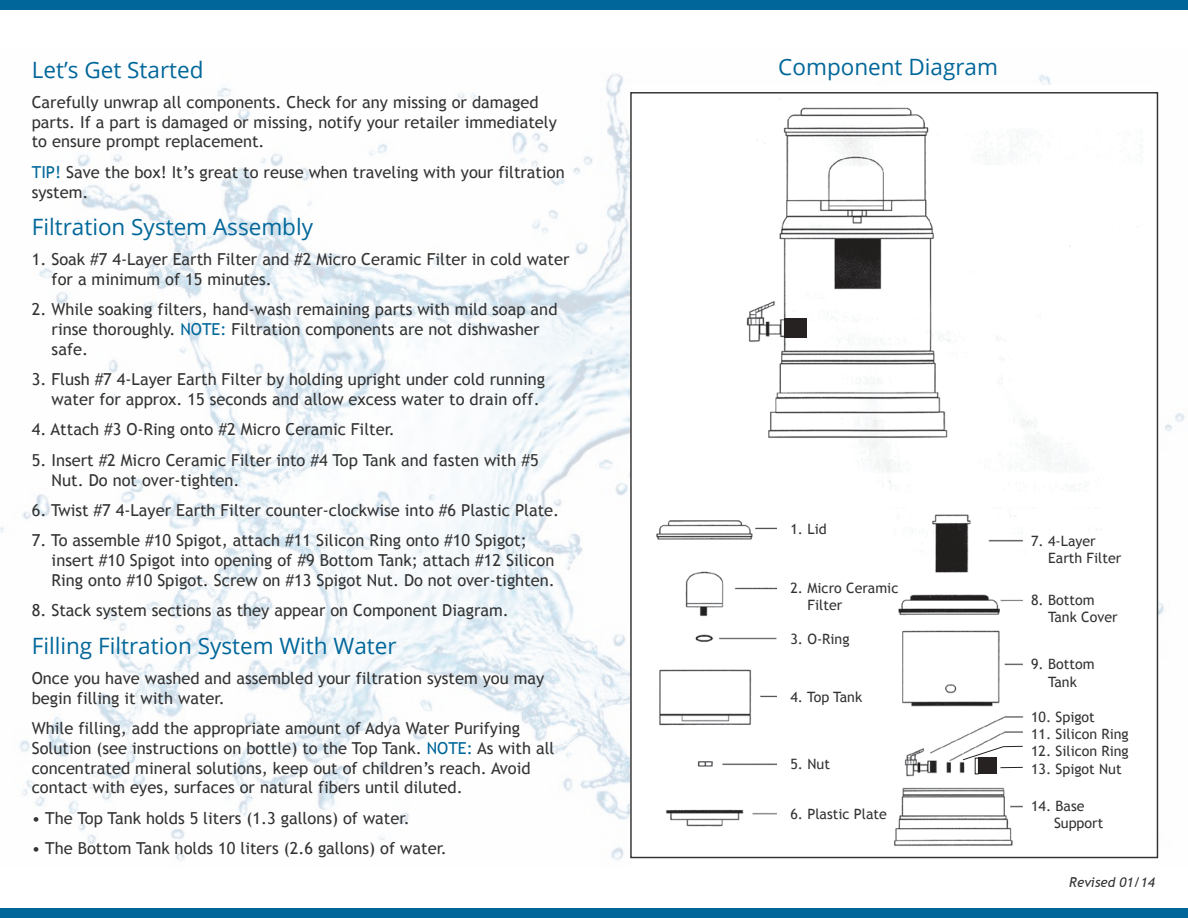
<style>
.page{position:relative;width:1188px;height:918px;background:#fff}
.page>*{position:absolute;margin:0;border:0;box-sizing:border-box;transform-origin:0 0}
.t1{font:22.5px "Open Sans";color:#01679a}
.t2{font:16.5px/19.8px "Trebuchet MS";color:#333}
.t3{font:14.25px/17.1px "Trebuchet MS";color:#333}
.t4{font:italic 13.5px "Trebuchet MS";color:#333}
.s1{color:#01679a}
.s2{color:#00679a}
</style>
<div class="page">
<img style="left:0;top:73px;width:1185px;height:788px">
<div style="left:0;top:909px;width:1188px;height:9px;background:#01679a"></div>
<div style="left:0;top:0;width:1188px;height:9px;background:#01679a"></div>
<div style="left:631px;top:85px;width:526px;height:784px;background:#fff"></div>
<img style="left:656px;top:98px;width:486px;height:748px">
<svg style="left:975px;top:774px;width:12px;height:3px"></svg>
<div style="left:1000px;top:747px;width:33px;height:6px;background:#fff"></div>
<div style="left:784px;top:318px;width:23px;height:20px;background:#262222"></div>
<div style="left:979px;top:764px;width:47px;height:9px;background:#fff"></div>
<div style="left:978px;top:758px;width:18px;height:16px;background:#262222"></div>
<svg style="left:962px;top:746px;width:61px;height:22px"></svg>
<div style="left:778px;top:516px;width:115px;height:321px;background:#fff"></div>
<div style="left:1027px;top:531px;width:115px;height:321px;background:#fff"></div>
<h1 class="t1" style="left:32px;top:54px;width:173px">Let’s Get Started</h1>
<p class="t2" style="left:32px;top:92px;width:527px">Carefully unwrap all components. Check for any missing or damaged parts. If a part is damaged or missing, notify your retailer immediately to ensure prompt replacement.</p>
<p class="t2" style="left:32px;top:162px;width:534px"><span class="s1">TIP!</span> Save the box! It’s great to reuse when traveling with your filtration system.</p>
<h1 class="t1" style="left:32px;top:211px;width:283px">Filtration System Assembly</h1>
<p class="t2" style="left:52px;top:250px;width:519px;text-indent:-20px">1. Soak #7 4-Layer Earth Filter and #2 Micro Ceramic Filter in cold water for a minimum of 15 minutes.</p>
<p class="t2" style="left:52px;top:300px;width:507px;text-indent:-20px">2. While soaking filters, hand-wash remaining parts with mild soap and rinse thoroughly. <span class="s1">NOTE:</span> Filtration components are not dishwasher safe.</p>
<p class="t2" style="left:52px;top:370px;width:495px;text-indent:-20px">3. Flush #7 4-Layer Earth Filter by holding upright under cold running water for approx. 15 seconds and allow excess water to drain off.</p>
<p class="t2" style="left:32px;top:420px;width:365px">4. Attach #3 O-Ring onto #2 Micro Ceramic Filter.</p>
<p class="t2" style="left:52px;top:450px;width:489px;text-indent:-20px">5. Insert #2 Micro Ceramic Filter into #4 Top Tank and fasten with #5<br>Nut. Do not over-tighten.</p>
<p class="t2" style="left:32px;top:500px;width:529px">6. Twist #7 4-Layer Earth Filter counter-clockwise into #6 Plastic Plate.</p>
<p class="t2" style="left:52px;top:531px;width:505px;text-indent:-20px">7. To assemble #10 Spigot, attach #11 Silicon Ring onto #10 Spigot; insert #10 Spigot into opening of #9 Bottom Tank; attach #12 Silicon<br>Ring onto #10 Spigot. Screw on #13 Spigot Nut. Do not over-tighten.</p>
<p class="t2" style="left:32px;top:600px;width:479px">8. Stack system sections as they appear on Component Diagram.</p>
<h1 class="t1" style="left:32px;top:630px;width:366px">Filling Filtration System With Water</h1>
<p class="t2" style="left:32px;top:668px;width:514px">Once you have washed and assembled your filtration system you may begin filling it with water.</p>
<p class="t2" style="left:32px;top:718px;width:524px">While filling, add the appropriate amount of Adya Water Purifying Solution (see instructions on bottle) to the Top Tank. <span class="s2">NOTE:</span> As with all concentrated mineral solutions, keep out of children’s reach. Avoid contact with eyes, surfaces or natural fibers until diluted.</p>
<p class="t2" style="left:32px;top:808px;width:380px">• The Top Tank holds 5 liters (1.3 gallons) of water.</p>
<p class="t2" style="left:32px;top:838px;width:417px">• The Bottom Tank holds 10 liters (2.6 gallons) of water.</p>
<h1 class="t1" style="left:778px;top:51px;width:221px">Component Diagram</h1>
<p class="t3" style="left:790px;top:520px;width:38px">1. Lid</p>
<p class="t3" style="left:808px;top:579px;width:92px;text-indent:-17px">2. Micro Ceramic<br>Filter</p>
<p class="t3" style="left:790px;top:631px;width:61px">3. O-Ring</p>
<p class="t3" style="left:790px;top:689px;width:73px">4. Top Tank</p>
<p class="t3" style="left:790px;top:756px;width:41px">5. Nut</p>
<p class="t3" style="left:790px;top:805px;width:98px">6. Plastic Plate</p>
<p class="t3" style="left:1048px;top:532px;width:75px;text-indent:-17px">7. 4-Layer<br>Earth Filter</p>
<p class="t3" style="left:1048px;top:591px;width:71px;text-indent:-17px">8. Bottom<br>Tank Cover</p>
<p class="t3" style="left:1031px;top:656px;width:65px;text-align:center">9. Bottom<br>Tank</p>
<p class="t3" style="left:1031px;top:709px;width:65px">10. Spigot</p>
<p class="t3" style="left:1031px;top:726px;width:99px">11. Silicon Ring</p>
<p class="t3" style="left:1031px;top:743px;width:99px">12. Silicon Ring</p>
<p class="t3" style="left:1031px;top:760px;width:92px">13. Spigot Nut</p>
<p class="t3" style="left:1054px;top:797px;width:51px;text-indent:-23px">14. Base<br>Support</p>
<p class="t4" style="left:1069px;top:875px;width:87px">Revised 01/14</p>
</div>
